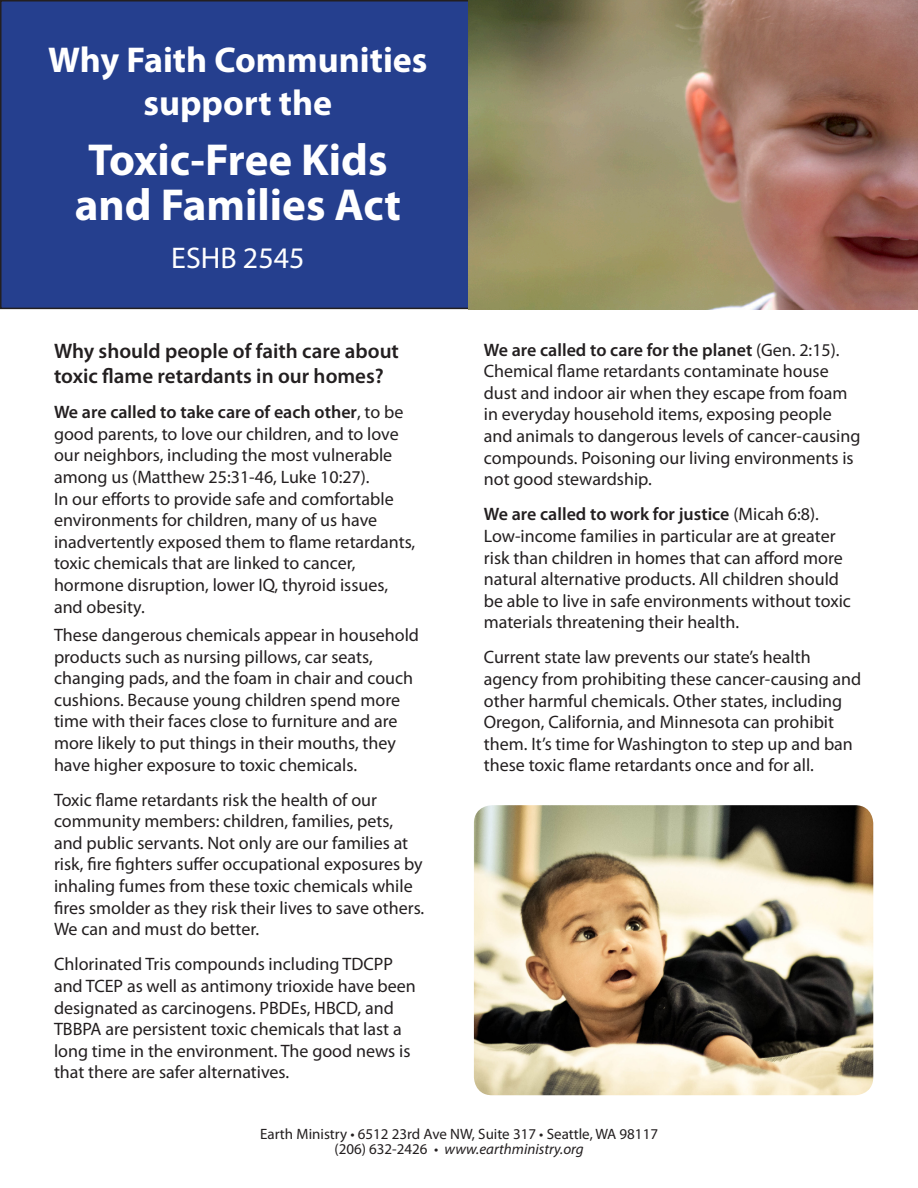
<style>
.page{position:relative;width:918px;height:1188px;background:#fff}
.page>*{position:absolute;margin:0;border:0;box-sizing:border-box;transform-origin:0 0}
.t1{font:700 45px "Myriad Pro";color:#fff}
.t2{font:700 36px "Myriad Pro";color:#fff}
.t3{font:30px "Myriad Pro";color:#fff}
.t4{font:600 21px/25.2px "Myriad Pro";color:#231f20}
.t5{font:18px/21.6px "Myriad Pro";color:#231f20}
.t6{font:15px "Myriad Pro";color:#231f20}
.t7{font:italic 15px "Myriad Pro";color:#231f20}
.s1{font-weight:600}
.s2{font-style:normal}
</style>
<div class="page">
<div style="left:1px;top:1px;width:916px;height:307px;background:#253f8e"></div>
<img style="left:468px;top:0;width:450px;height:309px">
<img style="left:474px;top:805px;width:399px;height:290px">
<p class="t2" style="left:48px;top:36px;width:381px">Why Faith Communities</p>
<p class="t2" style="left:144px;top:80px;width:190px">support the</p>
<p class="t1" style="left:88px;top:130px;width:301px">Toxic-Free Kids</p>
<p class="t1" style="left:75px;top:175px;width:328px">and Families Act</p>
<p class="t3" style="left:171px;top:240px;width:135px">ESHB 2545</p>
<p class="t4" style="left:54px;top:338px;width:347px">Why should people of faith care about toxic flame retardants in our homes?</p>
<p class="t5" style="left:54px;top:401px;width:363px"><span class="s1">We are called to take care of each other</span>, to be good parents, to love our children, and to love our neighbors, including the most vulnerable among us (Matthew 25:31-46, Luke 10:27).<br>In our efforts to provide safe and comfortable environments for children, many of us have inadvertently exposed them to flame retardants, toxic chemicals that are linked to cancer, hormone disruption, lower IQ, thyroid issues, and obesity.</p>
<p class="t5" style="left:54px;top:624px;width:367px">These dangerous chemicals appear in household products such as nursing pillows, car seats, changing pads, and the foam in chair and couch cushions. Because young children spend more time with their faces close to furniture and are more likely to put things in their mouths, they have higher exposure to toxic chemicals.</p>
<p class="t5" style="left:54px;top:789px;width:372px">Toxic flame retardants risk the health of our community members: children, families, pets, and public servants. Not only are our families at risk, fire fighters suffer occupational exposures by inhaling fumes from these toxic chemicals while fires smolder as they risk their lives to save others.<br>We can and must do better.</p>
<p class="t5" style="left:54px;top:953px;width:363px">Chlorinated Tris compounds including TDCPP and TCEP as well as antimony trioxide have been designated as carcinogens. PBDEs, HBCD, and TBBPA are persistent toxic chemicals that last a long time in the environment. The good news is that there are safer alternatives.</p>
<p class="t5" style="left:484px;top:339px;width:378px"><span class="s1">We are called to care for the planet</span> (Gen. 2:15).<br>Chemical flame retardants contaminate house dust and indoor air when they escape from foam in everyday household items, exposing people and animals to dangerous levels of cancer-causing compounds. Poisoning our living environments is not good stewardship.</p>
<p class="t5" style="left:484px;top:503px;width:369px"><span class="s1">We are called to work for justice</span> (Micah 6:8).<br>Low-income families in particular are at greater risk than children in homes that can afford more natural alternative products. All children should be able to live in safe environments without toxic materials threatening their health.</p>
<p class="t5" style="left:484px;top:646px;width:379px">Current state law prevents our state’s health agency from prohibiting these cancer-causing and other harmful chemicals. Other states, including Oregon, California, and Minnesota can prohibit them. It’s time for Washington to step up and ban these toxic flame retardants once and for all.</p>
<p class="t6" style="left:260px;top:1125px;width:399px">Earth Ministry • 6512 23rd Ave NW, Suite 317 • Seattle, WA 98117</p>
<p class="t7" style="left:334px;top:1140px;width:251px"><span class="s2">(206) 632-2426 •</span> www.earthministry.org</p>
</div>
